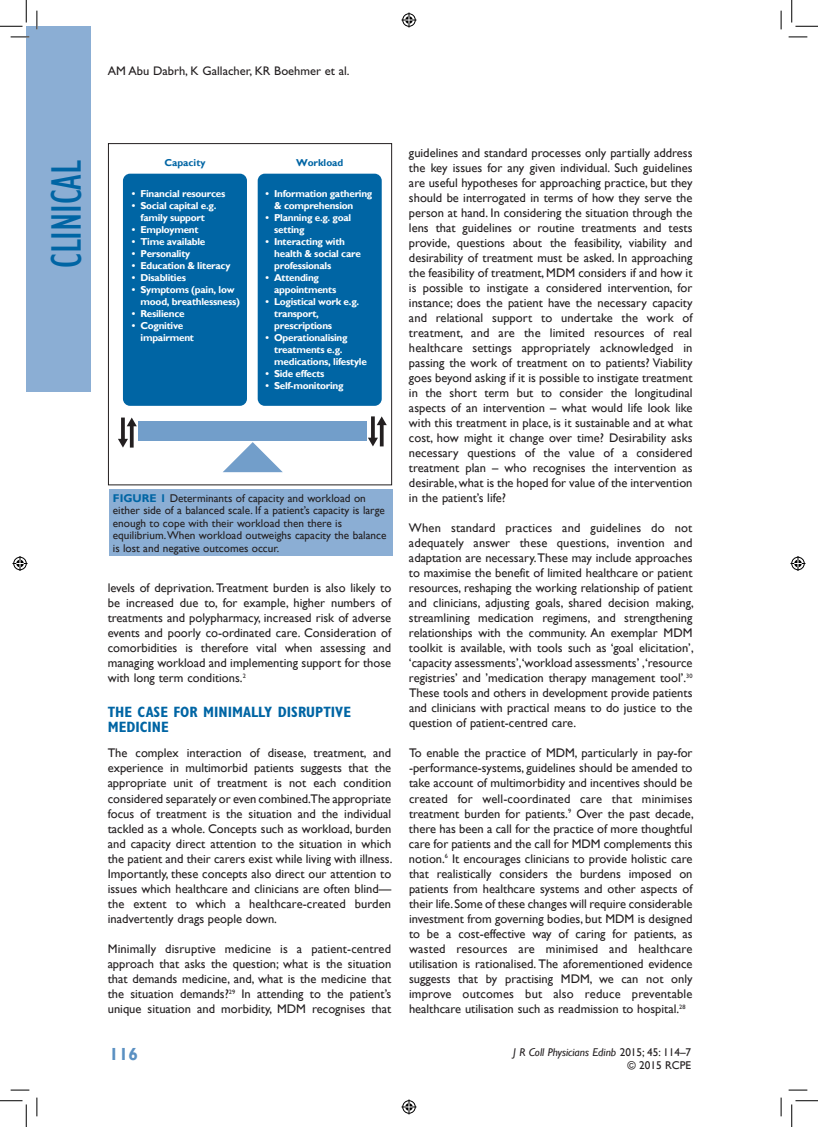
<style>
.page{position:relative;width:818px;height:1127px;background:#fff}
.page>*{position:absolute;margin:0;border:0;box-sizing:border-box;transform-origin:0 0}
.t1{font:condensed 43.75px "Gill Sans";color:#0065a4}
.t2{font:700 17.5px "Gill Sans";color:#5a90c2}
.t3{font:700 condensed 15px/15px "Gill Sans";color:#0065a4}
.t4{font:12.5px/15px "Gill Sans";color:#231f20;text-align:justify}
.t5{font:12.5px "Gill Sans";color:#231f20}
.t6{font:11.25px/12.5px "Gill Sans";color:#231f20;text-align:right}
.t7{font:700 10px/12px "Gill Sans";letter-spacing:-.025em;color:#fff}
.t8{font:700 10px "Gill Sans";color:#0065a4}
.s1{font-weight:700;color:#0065a4}
.s2{font-style:italic}
</style>
<div class="page">
<div style="left:26px;top:26px;width:64px;height:365px;background:#8baed4"></div>
<div style="left:123px;top:174px;width:124px;height:232px;background:#0065a4;border-radius:7px"></div>
<div style="left:258px;top:174px;width:124px;height:232px;background:#0065a4;border-radius:7px"></div>
<div style="left:139px;top:422px;width:228px;height:19px;background:#729eca"></div>
<svg style="left:223px;top:442px;width:60px;height:30px"></svg>
<svg style="left:121px;top:417px;width:4px;height:21px"></svg>
<svg style="left:118px;top:438px;width:10px;height:9px"></svg>
<svg style="left:130px;top:426px;width:4px;height:21px"></svg>
<svg style="left:127px;top:417px;width:10px;height:9px"></svg>
<svg style="left:371px;top:416px;width:4px;height:21px"></svg>
<svg style="left:368px;top:437px;width:10px;height:9px"></svg>
<svg style="left:380px;top:425px;width:4px;height:21px"></svg>
<svg style="left:377px;top:416px;width:10px;height:9px"></svg>
<div style="left:108px;top:143px;width:284px;height:342px;border:1px solid #231f20"></div>
<div style="left:109px;top:489px;width:284px;height:67px;background:#8baed4"></div>
<svg style="left:11px;top:36px;width:18px;height:2px"></svg>
<svg style="left:788px;top:36px;width:19px;height:2px"></svg>
<svg style="left:11px;top:1089px;width:18px;height:1px"></svg>
<svg style="left:788px;top:1089px;width:19px;height:1px"></svg>
<svg style="left:36px;top:11px;width:2px;height:18px"></svg>
<svg style="left:36px;top:1097px;width:2px;height:18px"></svg>
<svg style="left:780px;top:11px;width:2px;height:18px"></svg>
<svg style="left:780px;top:1097px;width:2px;height:18px"></svg>
<svg style="left:0;top:0;width:27px;height:27px"></svg>
<svg style="left:0;top:1100px;width:27px;height:26px"></svg>
<svg style="left:791px;top:0;width:27px;height:27px"></svg>
<svg style="left:791px;top:1100px;width:27px;height:26px"></svg>
<svg style="left:401px;top:13px;width:15px;height:15px"></svg>
<svg style="left:401px;top:1099px;width:15px;height:15px"></svg>
<svg style="left:13px;top:556px;width:15px;height:15px"></svg>
<svg style="left:790px;top:556px;width:15px;height:15px"></svg>
<p class="t5" style="left:108px;top:63px;width:243px">AM Abu Dabrh, K Gallacher, KR Boehmer et al.</p>
<h1 class="t1" style="left:41px;top:268px;width:109px;rotate:-90deg">clinical</h1>
<p class="t8" style="left:164px;top:157px;width:43px">Capacity</p>
<p class="t7" style="left:132px;top:187px;width:95px">• Financial resources</p>
<p class="t7" style="left:132px;top:199px;width:86px;text-align:center">• Social capital e.g. family support</p>
<p class="t7" style="left:132px;top:223px;width:68px">• Employment</p>
<p class="t7" style="left:132px;top:235px;width:75px">• Time available</p>
<p class="t7" style="left:132px;top:247px;width:60px">• Personality</p>
<p class="t7" style="left:132px;top:259px;width:100px">• Education &amp; literacy</p>
<p class="t7" style="left:132px;top:271px;width:56px">• Disablities</p>
<p class="t7" style="left:141px;top:283px;width:101px;text-indent:-9px">• Symptoms (pain, low mood, breathlessness)</p>
<p class="t7" style="left:132px;top:307px;width:54px">• Resilience</p>
<p class="t7" style="left:141px;top:319px;width:55px;text-indent:-9px">• Cognitive impairment</p>
<p class="t8" style="left:296px;top:157px;width:49px">Workload</p>
<p class="t7" style="left:274px;top:187px;width:100px;text-indent:-9px">• Information gathering &amp; comprehension</p>
<p class="t7" style="left:274px;top:211px;width:78px;text-indent:-9px">• Planning e.g. goal setting</p>
<p class="t7" style="left:274px;top:235px;width:88px;text-indent:-9px">• Interacting with health &amp; social care professionals</p>
<p class="t7" style="left:274px;top:271px;width:64px;text-indent:-9px">• Attending appointments</p>
<p class="t7" style="left:274px;top:295px;width:86px;text-indent:-9px">• Logistical work e.g. transport, prescriptions</p>
<p class="t7" style="left:274px;top:331px;width:94px;text-indent:-9px">• Operationalising treatments e.g. medications, lifestyle</p>
<p class="t7" style="left:265px;top:367px;width:61px">• Side effects</p>
<p class="t7" style="left:265px;top:379px;width:80px">• Self-monitoring</p>
<p class="t6" style="left:113px;top:492px;width:275px;text-align:left"><span class="s1">Figure 1</span> Determinants of capacity and workload on either side of a balanced scale. If a patient’s capacity is large enough to cope with their workload then there is equilibrium. When workload outweighs capacity the balance is lost and negative outcomes occur.</p>
<p class="t4" style="left:108px;top:580px;width:285px">levels of deprivation. Treatment burden is also likely to be increased due to, for example, higher numbers of treatments and polypharmacy, increased risk of adverse events and poorly co-ordinated care. Consideration of comorbidities is therefore vital when assessing and managing workload and implementing support for those with long term conditions.<sup>2</sup></p>
<p class="t3" style="left:108px;top:704px;width:245px">THE CASE FOR MI NIMALLY DISRUPTIVE<br>MEDICINE</p>
<p class="t4" style="left:108px;top:745px;width:286px">The complex interaction of disease, treatment, and experience in multimorbid patients suggests that the appropriate unit of treatment is not each condition considered separately or even combined.The appropriate focus of treatment is the situation and the individual tackled as a whole. Concepts such as workload, burden and capacity direct attention to the situation in which the patient and their carers exist while living with illness.<br>Importantly, these concepts also direct our attention to issues which healthcare and clinicians are often blind— the extent to which a healthcare-created burden inadvertently drags people down.</p>
<p class="t4" style="left:108px;top:940px;width:285px">Minimally disruptive medicine is a patient-centred approach that asks the question; what is the situation that demands medicine, and, what is the medicine that the situation demands?<sup>29</sup> In attending to the patient’s unique situation and morbidity, MDM recognises that</p>
<h2 class="t2" style="left:109px;top:1043px;width:30px">116</h2>
<p class="t4" style="left:409px;top:145px;width:285px">guidelines and standard processes only partially address the key issues for any given individual. Such guidelines are useful hypotheses for approaching practice, but they should be interrogated in terms of how they serve the person at hand. In considering the situation through the lens that guidelines or routine treatments and tests provide, questions about the feasibility, viability and desirability of treatment must be asked. In approaching the feasibility of treatment, MDM considers if and how it is possible to instigate a considered intervention, for instance; does the patient have the necessary capacity and relational support to undertake the work of treatment, and are the limited resources of real healthcare settings appropriately acknowledged in passing the work of treatment on to patients? Viability goes beyond asking if it is possible to instigate treatment in the short term but to consider the longitudinal aspects of an intervention – what would life look like with this treatment in place, is it sustainable and at what cost, how might it change over time? Desirability asks necessary questions of the value of a considered treatment plan – who recognises the intervention as desirable, what is the hoped for value of the intervention in the patient’s life?</p>
<p class="t4" style="left:409px;top:520px;width:286px">When standard practices and guidelines do not adequately answer these questions, invention and adaptation are necessary. These may include approaches to maximise the benefit of limited healthcare or patient resources, reshaping the working relationship of patient and clinicians, adjusting goals, shared decision making, streamlining medication regimens, and strengthening relationships with the community. An exemplar MDM toolkit is available, with tools such as ‘goal elicitation’, ‘capacity assessments’,‘workload assessments’ ,‘resource registries’ and ’medication therapy management tool’.<sup>30<br></sup>These tools and others in development provide patients and clinicians with practical means to do justice to the question of patient-centred care.</p>
<p class="t4" style="left:409px;top:745px;width:286px">To enable the practice of MDM, particularly in pay-for -performance-systems, guidelines should be amended to take account of multimorbidity and incentives should be created for well-coordinated care that minimises treatment burden for patients.<sup>9</sup> Over the past decade, there has been a call for the practice of more thoughtful care for patients and the call for MDM complements this notion.<sup>6</sup> It encourages clinicians to provide holistic care that realistically considers the burdens imposed on patients from healthcare systems and other aspects of their life. Some of these changes will require considerable investment from governing bodies, but MDM is designed to be a cost-effective way of caring for patients, as wasted resources are minimised and healthcare utilisation is rationalised. The aforementioned evidence suggests that by practising MDM, we can not only improve outcomes but also reduce preventable healthcare utilisation such as readmission to hospital.<sup>28</sup></p>
<p class="t6" style="left:513px;top:1045px;width:180px;line-height:13.2px"><span class="s2">J R Coll Physicians Edinb</span> 2015; 45: 114–7 © 2015 RCPE</p>
</div>
